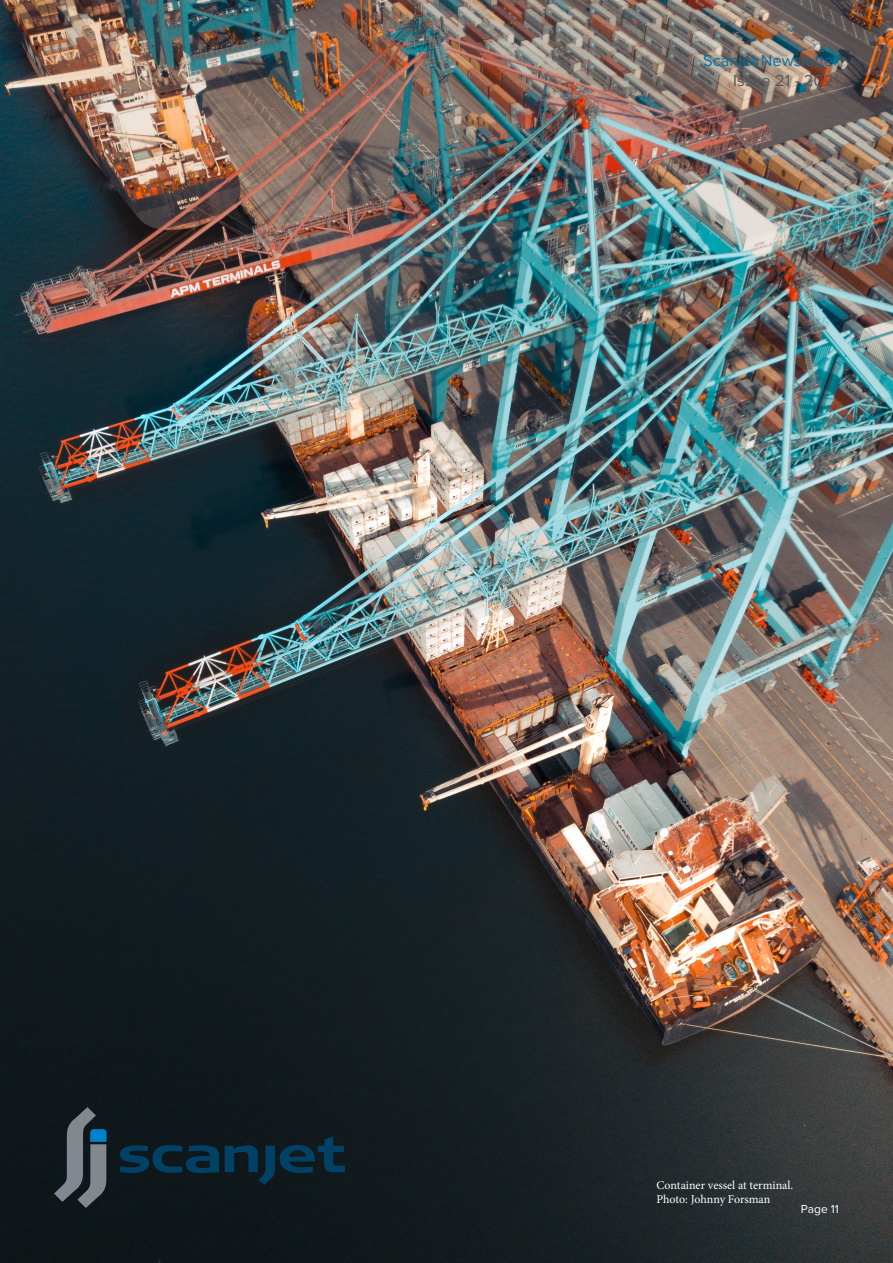
<style>
.page{position:relative;width:893px;height:1263px;background:#fff}
.page>*{position:absolute;margin:0;border:0;box-sizing:border-box;transform-origin:0 0}
.t1{font:16.5px "Proxima Nova";color:#0073a8}
.t2{font:16.5px "Proxima Nova";color:#57585a}
.t3{font:12px "Minion Pro";letter-spacing:-.005em;color:#fff}
.t4{font:12px "Proxima Nova";color:#fff}
</style>
<div class="page">
<img style="left:0;top:0;width:893px;height:1263px">
<svg style="left:0;top:53px;width:1px;height:140px"></svg>
<svg style="left:54px;top:1107px;width:53px;height:101px;background:#424d56"></svg>
<svg style="left:120px;top:1145px;width:99px;height:28px;background:#062e44"></svg>
<svg style="left:225px;top:1136px;width:120px;height:49px;background:#0a2634"></svg>
<p class="t1" style="left:703px;top:48px;width:137px">Scanjet Newsletter</p>
<p class="t2" style="left:733px;top:68px;width:107px">Issue 21 - 2021</p>
<p class="t3" style="left:656px;top:1177px;width:138px">Container vessel at terminal.</p>
<p class="t3" style="left:656px;top:1191px;width:115px">Photo: Johnny Forsman</p>
<p class="t4" style="left:801px;top:1200px;width:40px">Page 11</p>
</div>
